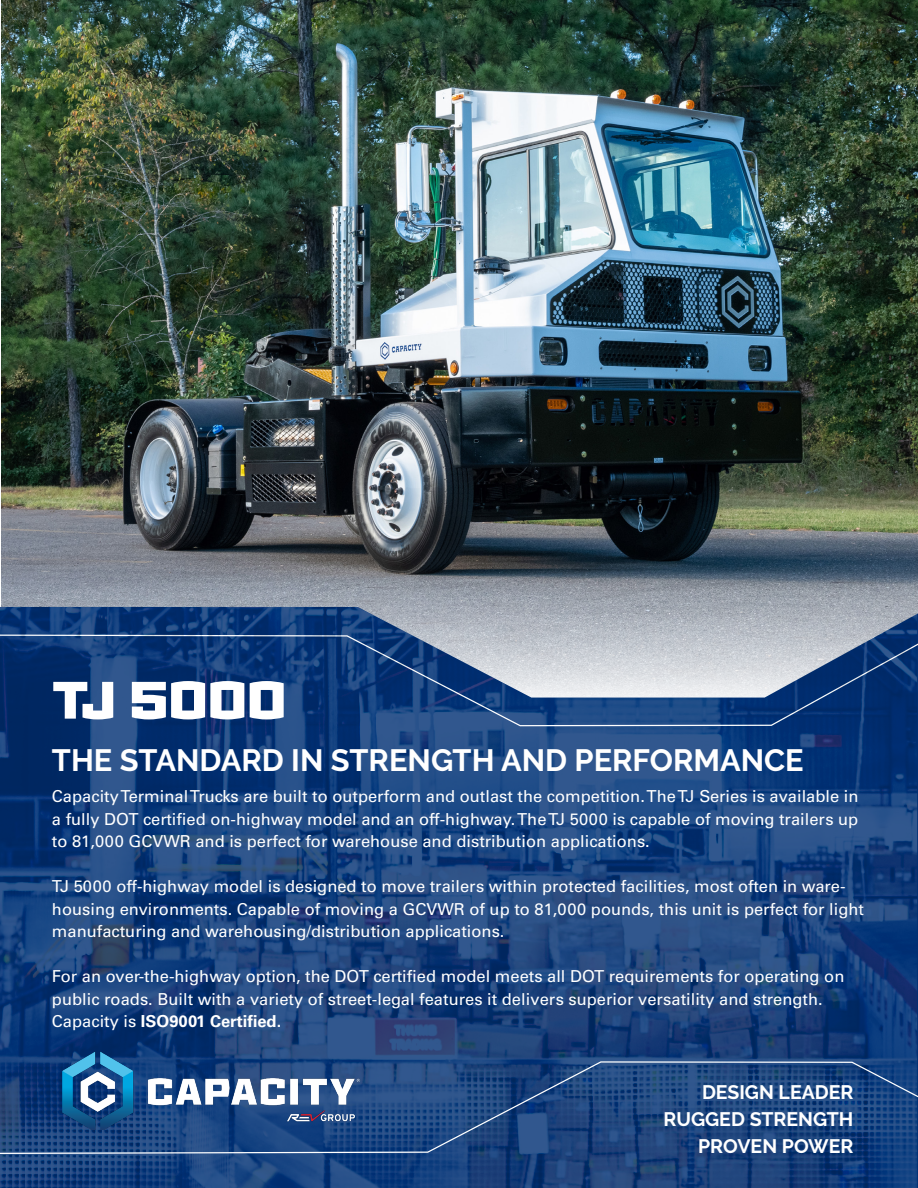
<style>
.page{position:relative;width:918px;height:1188px;background:#fff}
.page>*{position:absolute;margin:0;border:0;box-sizing:border-box;transform-origin:0 0}
.t1{font:900 52.5px "Ironstrike";color:#fff}
.t2{font:700 30.75px "Raleway";color:#fff}
.t3{font:700 19.5px "Raleway";color:#fff}
.t4{font:16.5px/22.5px "Univers";color:#fff}
.s1{font-weight:700}
</style>
<div class="page">
<img style="left:1px;top:0;width:917px;height:557px">
<svg style="left:0;top:557px;width:918px;height:50px"></svg>
<img style="left:0;top:607px;width:917px;height:581px">
<svg style="left:0;top:1061px;width:918px;height:94px"></svg>
<img style="left:52px;top:1045px;width:318px;height:84px">
<p class="t1" style="left:52px;top:666px;width:236px">TJ 5000</p>
<p class="t2" style="left:52px;top:743px;width:753px">THE STANDARD IN STRENGTH AND PERFORMANCE</p>
<p class="t4" style="left:52px;top:785px;width:808px;text-align:justify">Capacity Terminal Trucks are built to outperform and outlast the competition. The TJ Series is available in a fully DOT certified on-highway model and an off-highway. The TJ 5000 is capable of moving trailers up to 81,000 GCVWR and is perfect for warehouse and distribution applications.</p>
<p class="t4" style="left:52px;top:875px;width:814px">TJ 5000 off-highway model is designed to move trailers within protected facilities, most often in ware&shy;housing environments. Capable of moving a GCVWR of up to 81,000 pounds, this unit is perfect for light manufacturing and warehousing/distribution applications.</p>
<p class="t4" style="left:52px;top:965px;width:794px">For an over-the-highway option, the DOT certified model meets all DOT requirements for operating on</p>
<p class="t4" style="left:52px;top:988px;width:772px">public roads. Built with a variety of street-legal features it delivers superior versatility and strength.<br>Capacity is <span class="s1">ISO9001 Certified.</span></p>
<p class="t3" style="left:702px;top:1081px;width:153px">DESIGN LEADER</p>
<p class="t3" style="left:663px;top:1108px;width:192px">RUGGED STRENGTH</p>
<p class="t3" style="left:698px;top:1135px;width:157px">PROVEN POWER</p>
</div>
